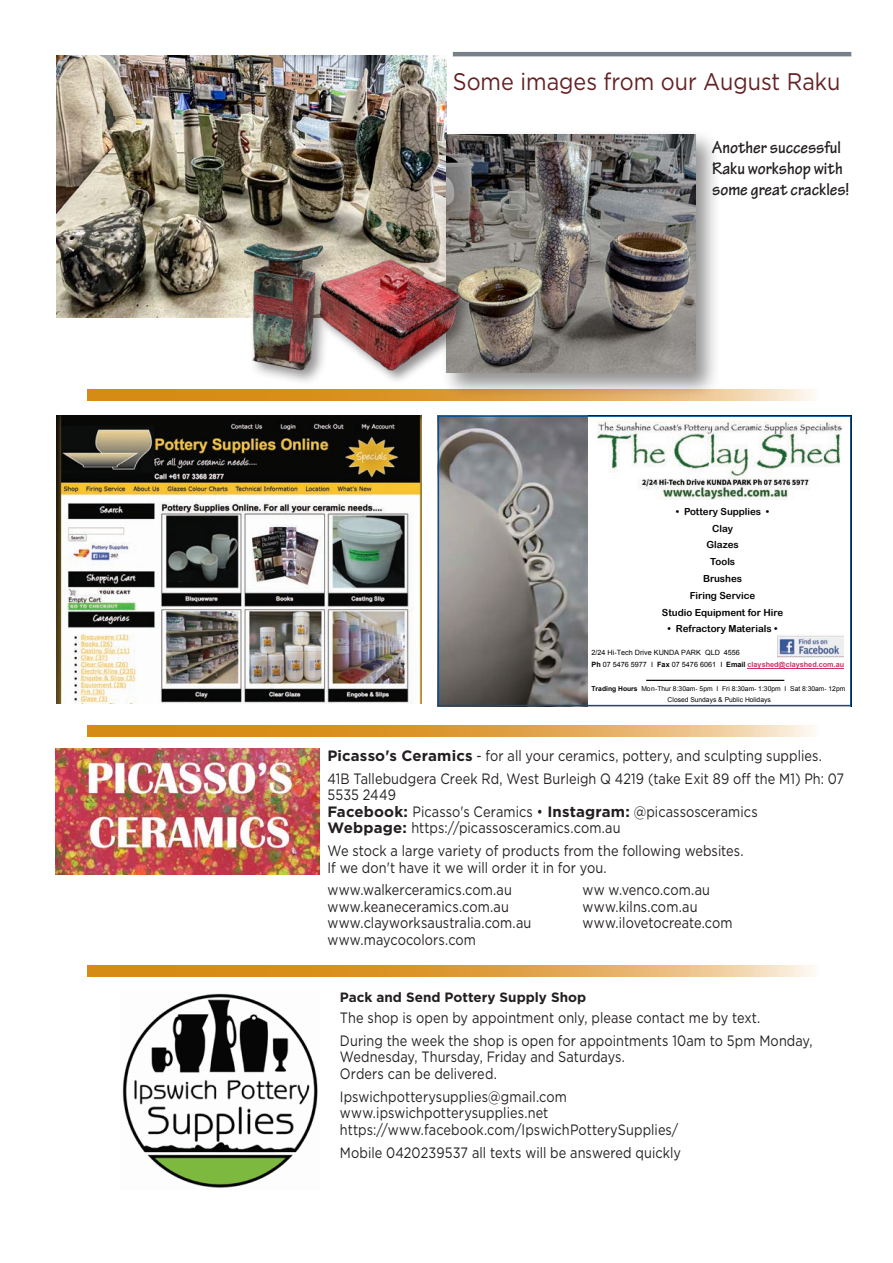
<style>
.page{position:relative;width:893px;height:1263px;background:#fff}
.page>*{position:absolute;margin:0;border:0;box-sizing:border-box;transform-origin:0 0}
.Sub__1{font:24px "Gotham";color:#632123;scale:.9 1}
.t1{font:700 18px/21px "Tekton Pro";color:#231f20;scale:.9 1}
.Alternate_text{font:15px/16.5px "Gotham";letter-spacing:.005em;color:#231f20;scale:.85 1}
.t2{font:700 13.5px "Gotham";color:#231f20}
.t3{font:9.75px/16.8px "Arial Rounded MT Bold";letter-spacing:-.005em;color:#040503;text-align:center}
.t4{font:7.2px/11.9px "Arial";color:#040503}
.t5{font:6.75px/10.9px "Arial";color:#040503;text-align:center}
.s1{font-weight:700}
.s2{font-weight:700;color:#cd3267}
</style>
<div class="page">
<svg style="left:88px;top:725px;width:728px;height:11px;background:#e0a54b"></svg>
<svg style="left:88px;top:965px;width:728px;height:11px;background:#e0a54b"></svg>
<img style="left:440px;top:418px;width:148px;height:286px">
<img style="left:598px;top:421px;width:243px;height:79px">
<img style="left:777px;top:634px;width:67px;height:24px">
<hr style="left:646px;top:680px;width:138px;height:1px;background:#040503">
<hr style="left:748px;top:668px;width:96px;height:1px;background:#cd3267">
<div style="left:438px;top:416px;width:413px;height:290px;border:1px solid #015195"></div>
<img style="left:56px;top:416px;width:366px;height:287px">
<img style="left:55px;top:749px;width:264px;height:125px">
<img style="left:122px;top:993px;width:196px;height:195px">
<img style="left:56px;top:55px;width:390px;height:262px">
<svg style="left:88px;top:389px;width:728px;height:11px;background:#dea141"></svg>
<div style="left:440px;top:128px;width:281px;height:271px;background:#231f20;opacity:.5"></div>
<img style="left:446px;top:135px;width:249px;height:238px">
<div style="left:240px;top:240px;width:99px;height:146px;background:#231f20;opacity:.5"></div>
<img style="left:239px;top:239px;width:86px;height:135px">
<hr style="left:453px;top:52px;width:398px;height:4px;background:#748189">
<div style="left:317px;top:257px;width:157px;height:127px;background:#231f20;opacity:.5"></div>
<img style="left:316px;top:257px;width:146px;height:116px">
<p class="Sub__1" style="left:453px;top:67px;width:432px">Some images from our August Raku</p>
<p class="t1" style="left:712px;top:137px;width:154px">Another successful<br>Raku workshop with some great crackles!</p>
<p class="t3" style="left:662px;top:503px;width:123px">• Pottery Supplies •<br>Clay<br>Glazes<br>Tools<br>Brushes<br>Firing Service<br>Studio Equipment for Hire</p>
<p class="t3" style="left:668px;top:620px;width:111px">• Refractory Materials •</p>
<p class="t4" style="left:591px;top:647px;width:254px">2/24 Hi-Tech Drive KUNDA PARK QLD 4556<br><span class="s1">Ph</span> 07 5476 5977 I <span class="s1">Fax</span> 07 5476 6061 I <span class="s1">Email</span> <span class="s2">clayshed@clayshed.com.au</span></p>
<p class="t5" style="left:592px;top:683px;width:255px"><span class="s1">Trading Hours</span> Mon-Thur 8:30am- 5pm I Fri 8:30am- 1:30pm I Sat 8:30am- 12pm<br>Closed Sundays &amp; Public Holidays</p>
<p class="Alternate_text" style="left:327px;top:747px;width:583px"><span class="s1">Picasso's Ceramics</span> - for all your ceramics, pottery, and sculpting supplies.</p>
<p class="Alternate_text" style="left:327px;top:770px;width:609px">41B Tallebudgera Creek Rd, West Burleigh Q 4219 (take Exit 89 off the M1) Ph: 07<br>5535 2449<br><span class="s1">Facebook:</span> Picasso's Ceramics • <span class="s1">Instagram:</span> @picassosceramics<br><span class="s1">Webpage:</span> https://picassosceramics.com.au</p>
<p class="Alternate_text" style="left:327px;top:842px;width:491px">We stock a large variety of products from the following websites.<br>If we don't have it we will order it in for you.</p>
<p class="Alternate_text" style="left:327px;top:881px;width:219px">www.walkerceramics.com.au</p>
<p class="Alternate_text" style="left:583px;top:881px;width:152px">ww w.venco.com.au</p>
<p class="Alternate_text" style="left:327px;top:898px;width:215px">www.keaneceramics.com.au</p>
<p class="Alternate_text" style="left:583px;top:898px;width:137px">www.kilns.com.au</p>
<p class="Alternate_text" style="left:327px;top:914px;width:242px">www.clayworksaustralia.com.au</p>
<p class="Alternate_text" style="left:583px;top:914px;width:178px">www.ilovetocreate.com</p>
<p class="Alternate_text" style="left:327px;top:931px;width:176px">www.maycocolors.com</p>
<p class="t2" style="left:340px;top:988px;width:248px">Pack and Send Pottery Supply Shop</p>
<p class="Alternate_text" style="left:340px;top:1009px;width:496px">The shop is open by appointment only, please contact me by text.</p>
<p class="Alternate_text" style="left:340px;top:1032px;width:558px">During the week the shop is open for appointments 10am to 5pm Monday,<br>Wednesday, Thursday, Friday and Saturdays.<br>Orders can be delivered.</p>
<p class="Alternate_text" style="left:340px;top:1088px;width:400px">Ipswichpotterysupplies@gmail.com www.ipswichpotterysupplies.net https://www.facebook.com/IpswichPotterySupplies/</p>
<p class="Alternate_text" style="left:340px;top:1143px;width:403px">Mobile 0420239537 all texts will be answered quickly</p>
</div>
